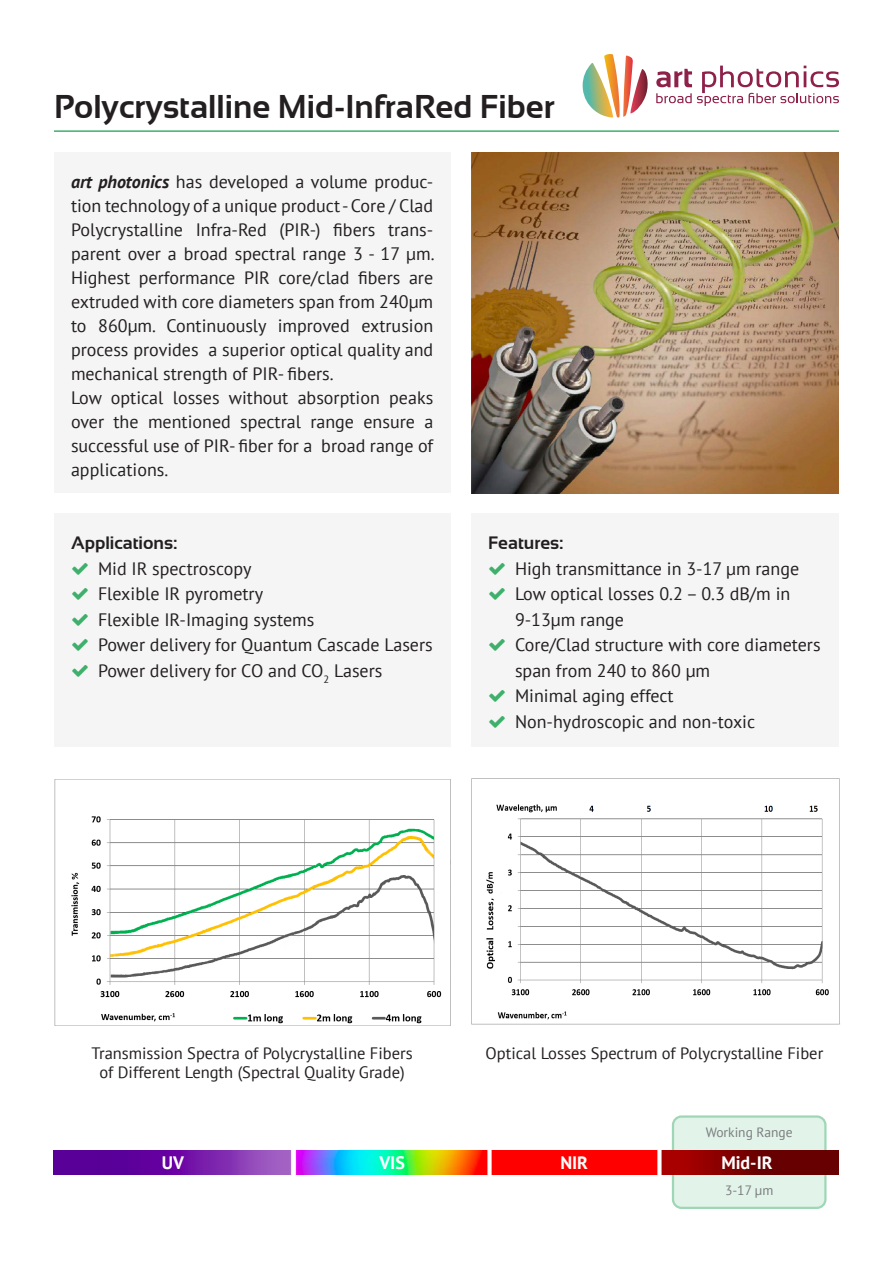
<style>
.page{position:relative;width:893px;height:1263px;background:#fff}
.page>*{position:absolute;margin:0;border:0;box-sizing:border-box;transform-origin:0 0}
.t1{font:700 33px "Sansation";color:#231f20}
.t2{font:18px/24px "PT Sans";color:#231f20;text-align:justify}
.t3{font:700 18px "Sansation";color:#231f20}
.t4{font:700 18px "PT Sans";color:#fff}
.t5{font:16.5px "PT Sans";color:#231f20}
.t6{font:13.5px "PT Sans";color:#7a7c7f}
.s1{font-weight:700;font-style:italic}
</style>
<div class="page">
<hr style="left:54px;top:130px;width:785px;height:2px;background:#3faf6c">
<svg style="left:583px;top:54px;width:65px;height:64px"></svg>
<svg style="left:656px;top:66px;width:183px;height:40px"></svg>
<div style="left:54px;top:153px;width:396px;height:340px;background:#f5f5f5"></div>
<div style="left:471px;top:514px;width:368px;height:233px;background:#f5f5f5"></div>
<div style="left:54px;top:514px;width:396px;height:233px;background:#f5f5f5"></div>
<img style="left:471px;top:153px;width:368px;height:340px">
<img style="left:471px;top:778px;width:369px;height:247px">
<div style="left:673px;top:1116px;width:152px;height:92px;background:#e2f3e9;border-radius:9px"></div>
<div style="left:672px;top:1115px;width:154px;height:94px;border:2px solid #9fd7b6;border-radius:9px"></div>
<img style="left:53px;top:1150px;width:785px;height:24px">
<img style="left:55px;top:779px;width:396px;height:246px">
<div style="left:154px;top:783px;width:230px;height:32px;background:#fff"></div>
<div style="left:551px;top:783px;width:223px;height:20px;background:#fff"></div>
<p class="t1" style="left:54px;top:88px;width:502px">Polycrystalline Mid-InfraRed Fiber</p>
<p class="t2" style="left:71px;top:169px;width:365px"><span class="s1">art photonics</span> has developed a volume produc&shy;tion technology of a unique product - Core / Clad Polycrystalline Infra-Red (PIR-) fibers trans&shy;parent over a broad spectral range 3 - 17 μm.<br>Highest performance PIR core/clad fibers are extruded with core diameters span from 240µm to 860µm. Continuously improved extrusion process provides a superior optical quality and mechanical strength of PIR- fibers.</p>
<p class="t2" style="left:71px;top:385px;width:364px">Low optical losses without absorption peaks over the mentioned spectral range ensure a successful use of PIR- fiber for a broad range of applications.</p>
<p class="t3" style="left:71px;top:533px;width:108px">Applications:</p>
<p class="t2" style="left:98px;top:556px;width:155px">Mid IR spectroscopy</p>
<p class="t2" style="left:98px;top:581px;width:167px">Flexible IR pyrometry</p>
<p class="t2" style="left:98px;top:607px;width:218px">Flexible IR-Imaging systems</p>
<p class="t2" style="left:98px;top:632px;width:336px">Power delivery for Quantum Cascade Lasers</p>
<p class="t2" style="left:98px;top:658px;width:286px">Power delivery for CO and CO<sub>2</sub> Lasers</p>
<p class="t3" style="left:488px;top:533px;width:77px">Features:</p>
<p class="t2" style="left:515px;top:556px;width:286px">High transmittance in 3-17 μm range</p>
<p class="t2" style="left:515px;top:581px;width:277px;line-height:25.5px">Low optical losses 0.2 – 0.3 dB/m in<br>9-13µm range</p>
<p class="t2" style="left:515px;top:632px;width:307px;line-height:25.5px">Core/Clad structure with core diameters span from 240 to 860 μm</p>
<p class="t2" style="left:515px;top:683px;width:160px">Minimal aging effect</p>
<p class="t2" style="left:515px;top:709px;width:242px">Non-hydroscopic and non-toxic</p>
<p class="t5" style="left:92px;top:1042px;width:322px">Transmission Spectra of Polycrystalline Fibers</p>
<p class="t5" style="left:100px;top:1062px;width:307px">of Different Length (Spectral Quality Grade)</p>
<p class="t5" style="left:486px;top:1042px;width:339px">Optical Losses Spectrum of Polycrystalline Fiber</p>
<p class="t6" style="left:706px;top:1124px;width:88px">Working Range</p>
<p class="t4" style="left:162px;top:1150px;width:24px">UV</p>
<p class="t4" style="left:379px;top:1150px;width:27px">VIS</p>
<p class="t4" style="left:560px;top:1150px;width:29px">NIR</p>
<p class="t4" style="left:721px;top:1150px;width:53px">Mid-IR</p>
<p class="t6" style="left:725px;top:1182px;width:50px">3-17 μm</p>
</div>
